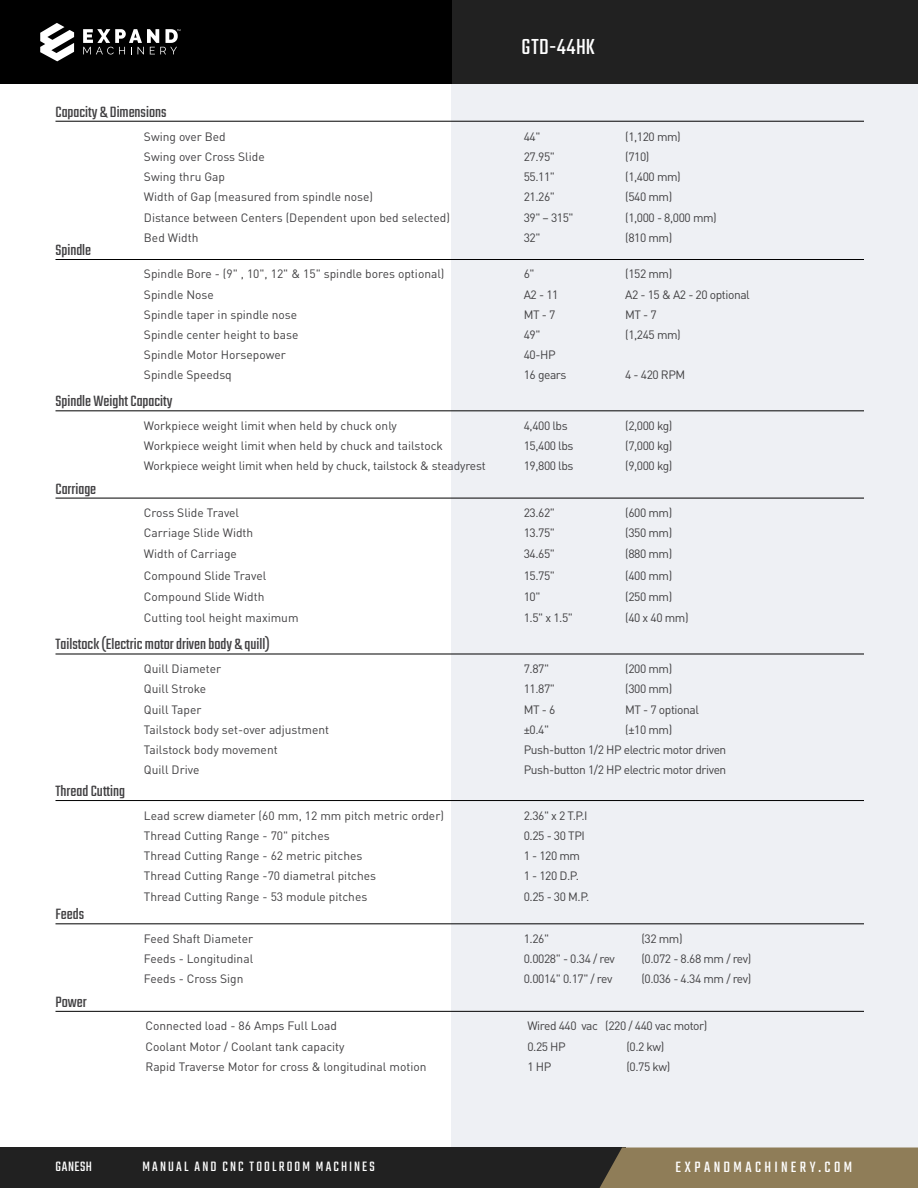
<style>
.page{position:relative;width:918px;height:1188px;background:#fff}
.page>*{position:absolute;margin:0;border:0;box-sizing:border-box;transform-origin:0 0}
.t1{font:24px "Teko";letter-spacing:.03em;color:#fff}
.t2{font:16.5px "Teko";color:#414042}
.t3{font:16.5px "Teko";letter-spacing:.21em;color:#fff}
.t4{font:15px "Teko";letter-spacing:.14em;color:#fff}
.t5{font:12px "DINOT";color:#414042}
.t6{font:12px "DINOT";letter-spacing:-.035em;color:#414042}
</style>
<div class="page">
<div style="left:451px;top:0;width:467px;height:1188px;background:#eef0f4"></div>
<div style="left:0;top:1148px;width:625px;height:40px;background:#212121"></div>
<div style="left:0;top:0;width:453px;height:84px;background:#000"></div>
<div style="left:453px;top:0;width:465px;height:84px;background:#212121"></div>
<svg style="left:40px;top:23px;width:34px;height:38px"></svg>
<svg style="left:83px;top:29px;width:97px;height:25px"></svg>
<div style="left:599px;top:1148px;width:319px;height:40px;background:#8f7d58"></div>
<hr style="left:56px;top:259px;width:808px;height:1px;background:#000">
<hr style="left:56px;top:498px;width:808px;height:1px;background:#000">
<hr style="left:56px;top:654px;width:808px;height:1px;background:#000">
<hr style="left:56px;top:800px;width:808px;height:1px;background:#000">
<hr style="left:56px;top:411px;width:808px;height:1px;background:#000">
<hr style="left:56px;top:121px;width:808px;height:1px;background:#000">
<hr style="left:56px;top:924px;width:808px;height:1px;background:#000">
<hr style="left:56px;top:1011px;width:808px;height:1px;background:#000">
<h2 class="t2" style="left:56px;top:102px;width:113px">Capacity &amp; Dimensions</h2>
<h1 class="t1" style="left:522px;top:34px;width:75px">GTD-44HK</h1>
<p class="t5" style="left:144px;top:128px;width:83px">Swing over Bed</p>
<p class="t5" style="left:524px;top:128px;width:18px">44"</p>
<p class="t5" style="left:625px;top:128px;width:57px">(1,120 mm)</p>
<p class="t5" style="left:144px;top:148px;width:122px">Swing over Cross Slide</p>
<p class="t5" style="left:524px;top:148px;width:33px">27.95"</p>
<p class="t5" style="left:625px;top:148px;width:26px">(710)</p>
<p class="t5" style="left:144px;top:169px;width:83px">Swing thru Gap</p>
<p class="t5" style="left:524px;top:169px;width:33px">55.11"</p>
<p class="t5" style="left:625px;top:169px;width:57px">(1,400 mm)</p>
<p class="t5" style="left:144px;top:189px;width:231px">Width of Gap (measured from spindle nose)</p>
<p class="t5" style="left:524px;top:189px;width:33px">21.26"</p>
<p class="t5" style="left:625px;top:189px;width:49px">(540 mm)</p>
<p class="t5" style="left:144px;top:209px;width:308px">Distance between Centers (Dependent upon bed selected)</p>
<p class="t5" style="left:524px;top:209px;width:51px">39" – 315"</p>
<p class="t5" style="left:625px;top:209px;width:93px">(1,000 - 8,000 mm)</p>
<p class="t5" style="left:144px;top:229px;width:56px">Bed Width</p>
<p class="t5" style="left:524px;top:229px;width:18px">32"</p>
<p class="t5" style="left:625px;top:229px;width:49px">(810 mm)</p>
<p class="t5" style="left:144px;top:266px;width:302px">Spindle Bore - (9" , 10", 12" &amp; 15" spindle bores optional)</p>
<p class="t5" style="left:524px;top:266px;width:12px">6"</p>
<p class="t5" style="left:625px;top:266px;width:49px">(152 mm)</p>
<p class="t5" style="left:144px;top:286px;width:71px">Spindle Nose</p>
<p class="t5" style="left:524px;top:286px;width:36px">A2 - 11</p>
<p class="t6" style="left:625px;top:286px;width:126px">A2 - 15 &amp; A2 - 20 optional</p>
<p class="t5" style="left:144px;top:306px;width:155px">Spindle taper in spindle nose</p>
<p class="t5" style="left:524px;top:306px;width:33px">MT - 7</p>
<p class="t5" style="left:625px;top:306px;width:33px">MT - 7</p>
<p class="t5" style="left:144px;top:326px;width:156px">Spindle center height to base</p>
<p class="t5" style="left:524px;top:326px;width:18px">49"</p>
<p class="t5" style="left:625px;top:326px;width:57px">(1,245 mm)</p>
<p class="t5" style="left:144px;top:347px;width:143px">Spindle Motor Horsepower</p>
<p class="t5" style="left:524px;top:347px;width:33px">40-HP</p>
<p class="t5" style="left:144px;top:367px;width:89px">Spindle Speedsq</p>
<p class="t5" style="left:524px;top:367px;width:44px">16 gears</p>
<p class="t5" style="left:625px;top:367px;width:62px">4 - 420 RPM</p>
<p class="t5" style="left:144px;top:417px;width:255px">Workpiece weight limit when held by chuck only</p>
<p class="t5" style="left:524px;top:417px;width:45px">4,400 lbs</p>
<p class="t5" style="left:625px;top:417px;width:49px">(2,000 kg)</p>
<p class="t5" style="left:144px;top:437px;width:301px">Workpiece weight limit when held by chuck and tailstock</p>
<p class="t5" style="left:524px;top:437px;width:51px">15,400 lbs</p>
<p class="t5" style="left:625px;top:437px;width:49px">(7,000 kg)</p>
<p class="t5" style="left:144px;top:458px;width:343px">Workpiece weight limit when held by chuck, tailstock &amp; steadyrest</p>
<p class="t5" style="left:524px;top:458px;width:51px">19,800 lbs</p>
<p class="t5" style="left:625px;top:458px;width:49px">(9,000 kg)</p>
<p class="t5" style="left:144px;top:505px;width:97px">Cross Slide Travel</p>
<p class="t5" style="left:524px;top:505px;width:33px">23.62"</p>
<p class="t5" style="left:625px;top:505px;width:49px">(600 mm)</p>
<p class="t5" style="left:144px;top:525px;width:111px">Carriage Slide Width</p>
<p class="t5" style="left:524px;top:525px;width:33px">13.75"</p>
<p class="t5" style="left:625px;top:525px;width:49px">(350 mm)</p>
<p class="t5" style="left:144px;top:546px;width:94px">Width of Carriage</p>
<p class="t5" style="left:524px;top:546px;width:33px">34.65"</p>
<p class="t5" style="left:625px;top:546px;width:49px">(880 mm)</p>
<p class="t5" style="left:144px;top:567px;width:124px">Compound Slide Travel</p>
<p class="t5" style="left:524px;top:567px;width:33px">15.75"</p>
<p class="t5" style="left:625px;top:567px;width:49px">(400 mm)</p>
<p class="t5" style="left:144px;top:588px;width:122px">Compound Slide Width</p>
<p class="t5" style="left:524px;top:588px;width:18px">10"</p>
<p class="t5" style="left:625px;top:588px;width:49px">(250 mm)</p>
<p class="t5" style="left:144px;top:609px;width:156px">Cutting tool height maximum</p>
<p class="t5" style="left:524px;top:609px;width:51px">1.5" x 1.5"</p>
<p class="t5" style="left:625px;top:609px;width:65px">(40 x 40 mm)</p>
<h2 class="t2" style="left:56px;top:241px;width:37px">Spindle</h2>
<h2 class="t2" style="left:56px;top:392px;width:118px">Spindle Weight Capacity</h2>
<h2 class="t2" style="left:56px;top:479px;width:42px">Carriage</h2>
<h2 class="t2" style="left:56px;top:635px;width:216px">Tailstock (Electric motor driven body &amp; quill)</h2>
<h2 class="t2" style="left:56px;top:782px;width:71px">Thread Cutting</h2>
<h2 class="t2" style="left:56px;top:905px;width:30px">Feeds</h2>
<h2 class="t2" style="left:56px;top:993px;width:33px">Power</h2>
<p class="t5" style="left:144px;top:661px;width:79px">Quill Diameter</p>
<p class="t5" style="left:524px;top:661px;width:27px">7.87"</p>
<p class="t5" style="left:625px;top:661px;width:49px">(200 mm)</p>
<p class="t5" style="left:144px;top:681px;width:64px">Quill Stroke</p>
<p class="t5" style="left:524px;top:681px;width:33px">11.87"</p>
<p class="t5" style="left:625px;top:681px;width:49px">(300 mm)</p>
<p class="t5" style="left:144px;top:701px;width:59px">Quill Taper</p>
<p class="t5" style="left:524px;top:701px;width:33px">MT - 6</p>
<p class="t6" style="left:625px;top:701px;width:75px">MT - 7 optional</p>
<p class="t5" style="left:144px;top:721px;width:187px">Tailstock body set-over adjustment</p>
<p class="t5" style="left:524px;top:721px;width:27px">±0.4"</p>
<p class="t5" style="left:625px;top:721px;width:49px">(±10 mm)</p>
<p class="t5" style="left:144px;top:742px;width:135px">Tailstock body movement</p>
<p class="t6" style="left:524px;top:742px;width:204px">Push-button 1/2 HP electric motor driven</p>
<p class="t5" style="left:144px;top:762px;width:57px">Quill Drive</p>
<p class="t6" style="left:524px;top:762px;width:204px">Push-button 1/2 HP electric motor driven</p>
<p class="t5" style="left:144px;top:807px;width:302px">Lead screw diameter (60 mm, 12 mm pitch metric order)</p>
<p class="t5" style="left:524px;top:807px;width:65px">2.36" x 2 T.P.I</p>
<p class="t5" style="left:144px;top:827px;width:187px">Thread Cutting Range - 70" pitches</p>
<p class="t5" style="left:524px;top:827px;width:63px">0.25 - 30 TPI</p>
<p class="t5" style="left:144px;top:848px;width:220px">Thread Cutting Range - 62 metric pitches</p>
<p class="t5" style="left:524px;top:848px;width:58px">1 - 120 mm</p>
<p class="t5" style="left:144px;top:868px;width:234px">Thread Cutting Range -70 diametral pitches</p>
<p class="t5" style="left:524px;top:868px;width:57px">1 - 120 D.P.</p>
<p class="t5" style="left:144px;top:888px;width:225px">Thread Cutting Range - 53 module pitches</p>
<p class="t5" style="left:524px;top:888px;width:67px">0.25 - 30 M.P.</p>
<p class="t5" style="left:144px;top:930px;width:111px">Feed Shaft Diameter</p>
<p class="t5" style="left:524px;top:930px;width:27px">1.26"</p>
<p class="t5" style="left:641px;top:930px;width:43px">(32 mm)</p>
<p class="t5" style="left:144px;top:951px;width:111px">Feeds - Longitudinal</p>
<p class="t6" style="left:524px;top:951px;width:93px">0.0028" - 0.34 / rev</p>
<p class="t6" style="left:641px;top:951px;width:111px">(0.072 - 8.68 mm / rev)</p>
<p class="t5" style="left:144px;top:971px;width:101px">Feeds - Cross Sign</p>
<p class="t6" style="left:524px;top:971px;width:90px">0.0014" 0.17" / rev</p>
<p class="t6" style="left:641px;top:971px;width:111px">(0.036 - 4.34 mm / rev)</p>
<p class="t5" style="left:145px;top:1018px;width:193px">Connected load - 86 Amps Full Load</p>
<p class="t6" style="left:527px;top:1018px;width:182px">Wired 440 vac (220 / 440 vac motor)</p>
<p class="t5" style="left:145px;top:1038px;width:201px">Coolant Motor / Coolant tank capacity</p>
<p class="t5" style="left:527px;top:1038px;width:40px">0.25 HP</p>
<p class="t5" style="left:626px;top:1038px;width:40px">(0.2 kw)</p>
<p class="t5" style="left:145px;top:1058px;width:283px">Rapid Traverse Motor for cross &amp; longitudinal motion</p>
<p class="t5" style="left:527px;top:1058px;width:25px">1 HP</p>
<p class="t5" style="left:626px;top:1058px;width:45px">(0.75 kw)</p>
<p class="t4" style="left:56px;top:1158px;width:38px">GANESH</p>
<p class="t4" style="left:142px;top:1158px;width:234px">MANUAL AND CNC TOOLROOM MACHINES</p>
<h2 class="t3" style="left:676px;top:1158px;width:178px">EXPANDMACHINERY.COM</h2>
</div>
